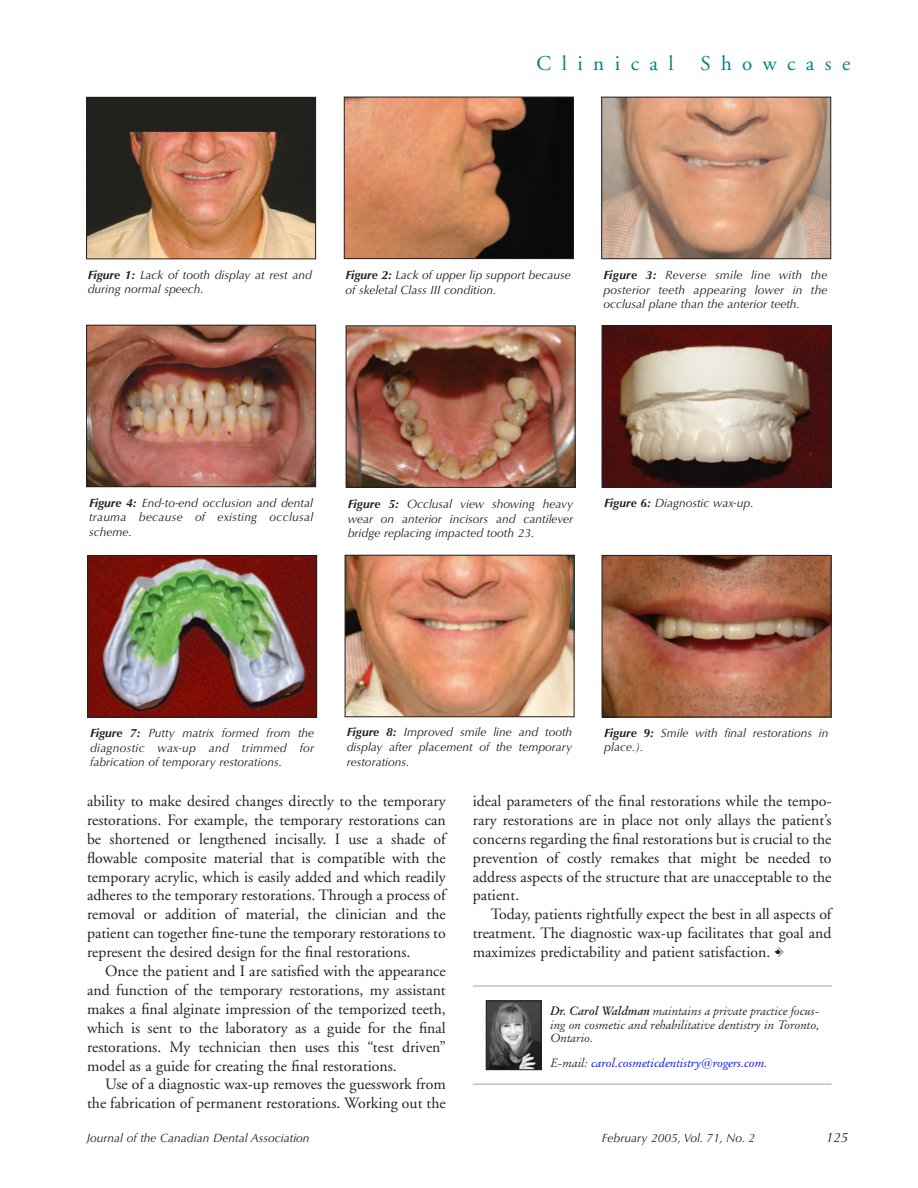
<style>
.page{position:relative;width:918px;height:1188px;background:#fff}
.page>*{position:absolute;margin:0;border:0;box-sizing:border-box;transform-origin:0 0}
.t1{font:21px "Adobe Garamond";letter-spacing:.5em;color:#008286}
.t2{font:15.75px/18.9px "Adobe Garamond";color:#231f20;text-align:justify}
.t3{font:italic 13.5px "Optima";color:#231f20}
.t4{font:italic 12px/14.7px "Optima";color:#231f20;text-align:justify}
.t5{font:italic 12px/13.5px "Original Garamond BT";color:#231f20;text-align:justify}
.t6{font:italic 12px "Original Garamond BT";color:#00f}
.s1{font-weight:700}
.s2{font-family:"CDA";font-size:14.25px}
.s3{color:#231f20}
</style>
<div class="page">
<img style="left:347px;top:557px;width:225px;height:158px">
<div style="left:345px;top:555px;width:229px;height:162px;border:1px solid #231f20"></div>
<img style="left:89px;top:557px;width:226px;height:158px">
<div style="left:87px;top:555px;width:230px;height:162px;border:1px solid #231f20"></div>
<img style="left:604px;top:327px;width:225px;height:159px">
<div style="left:602px;top:325px;width:229px;height:163px;border:1px solid #231f20"></div>
<img style="left:604px;top:557px;width:225px;height:158px">
<div style="left:602px;top:555px;width:229px;height:162px;border:1px solid #231f20"></div>
<img style="left:348px;top:328px;width:225px;height:158px">
<div style="left:346px;top:326px;width:229px;height:162px;border:1px solid #231f20"></div>
<img style="left:88px;top:327px;width:226px;height:158px">
<div style="left:86px;top:325px;width:230px;height:162px;border:1px solid #231f20"></div>
<hr style="left:473px;top:986px;width:359px;height:1px;background:#a3a5a8">
<hr style="left:473px;top:1084px;width:359px;height:1px;background:#a3a5a8">
<img style="left:603px;top:99px;width:226px;height:158px">
<div style="left:601px;top:97px;width:230px;height:162px;border:1px solid #231f20"></div>
<img style="left:346px;top:99px;width:226px;height:158px">
<div style="left:344px;top:97px;width:230px;height:162px;border:1px solid #231f20"></div>
<img style="left:88px;top:99px;width:226px;height:158px">
<div style="left:86px;top:97px;width:230px;height:162px;border:1px solid #231f20"></div>
<img style="left:488px;top:1003px;width:51px;height:65px">
<div style="left:486px;top:1001px;width:55px;height:69px;border:1px solid #231f20"></div>
<h1 class="t1" style="left:537px;top:55px;width:139px">Clinical</h1>
<h1 class="t1" style="left:700px;top:55px;width:151px">Showcase</h1>
<p class="t4" style="left:88px;top:268px;width:226px"><span class="s1">Figure 1:</span> Lack of tooth display at rest and during normal speech.</p>
<p class="t4" style="left:345px;top:269px;width:227px"><span class="s1">Figure 2:</span> Lack of upper lip support because of skeletal Class III condition.</p>
<p class="t4" style="left:603px;top:269px;width:226px"><span class="s1">Figure 3:</span> Reverse smile line with the posterior teeth appearing lower in the occlusal plane than the anterior teeth.</p>
<p class="t4" style="left:89px;top:496px;width:226px"><span class="s1">Figure 4:</span> End-to-end occlusion and dental trauma because of existing occlusal scheme.</p>
<p class="t4" style="left:348px;top:498px;width:227px"><span class="s1">Figure 5:</span> Occlusal view showing heavy wear on anterior incisors and cantilever bridge replacing impacted tooth 23.</p>
<p class="t4" style="left:604px;top:497px;width:151px"><span class="s1">Figure 6:</span> Diagnostic wax-up.</p>
<p class="t4" style="left:90px;top:727px;width:226px"><span class="s1">Figure 7:</span> Putty matrix formed from the diagnostic wax-up and trimmed for fabrication of temporary restorations.</p>
<p class="t4" style="left:347px;top:726px;width:227px"><span class="s1">Figure 8:</span> Improved smile line and tooth display after placement of the temporary restorations.</p>
<p class="t4" style="left:604px;top:726px;width:226px"><span class="s1">Figure 9:</span> Smile with final restorations in place.).</p>
<p class="t2" style="left:87px;top:793px;width:360px">ability to make desired changes directly to the temporary restorations. For example, the temporary restorations can be shortened or lengthened incisally. I use a shade of flowable composite material that is compatible with the temporary acrylic, which is easily added and which readily adheres to the temporary restorations. Through a process of removal or addition of material, the clinician and the patient can together fine-tune the temporary restorations to represent the desired design for the final restorations.</p>
<p class="t2" style="left:87px;top:963px;width:360px;text-indent:18px">Once the patient and I are satisfied with the appearance and function of the temporary restorations, my assistant makes a final alginate impression of the temporized teeth, which is sent to the laboratory as a guide for the final restorations. My technician then uses this “test driven” model as a guide for creating the final restorations.</p>
<p class="t2" style="left:87px;top:1076px;width:360px;text-align:right">Use of a diagnostic wax-up removes the guesswork from the fabrication of permanent restorations. Working out the</p>
<p class="t2" style="left:473px;top:793px;width:360px">ideal parameters of the final restorations while the tempo&shy;rary restorations are in place not only allays the patient’s concerns regarding the final restorations but is crucial to the prevention of costly remakes that might be needed to address aspects of the structure that are unacceptable to the patient.</p>
<p class="t2" style="left:473px;top:906px;width:360px;text-indent:18px">Today, patients rightfully expect the best in all aspects of treatment. The diagnostic wax-up facilitates that goal and maximizes predictability and patient satisfaction. <span class="s2">C</span></p>
<p class="t5" style="left:550px;top:1005px;width:271px"><span class="s1">Dr. Carol Waldman</span> maintains a private practice focus&shy;ing on cosmetic and rehabilitative dentistry in Toronto, Ontario.</p>
<p class="t6" style="left:550px;top:1058px;width:219px"><span class="s3">E-mail:</span> carol.cosmeticdentistry@rogers.com<span class="s3">.</span></p>
<p class="t4" style="left:87px;top:1132px;width:224px">Journal of the Canadian Dental Association</p>
<p class="t4" style="left:602px;top:1131px;width:155px">February 2005, Vol. 71, No. 2</p>
<p class="t3" style="left:826px;top:1131px;width:24px">125</p>
</div>
